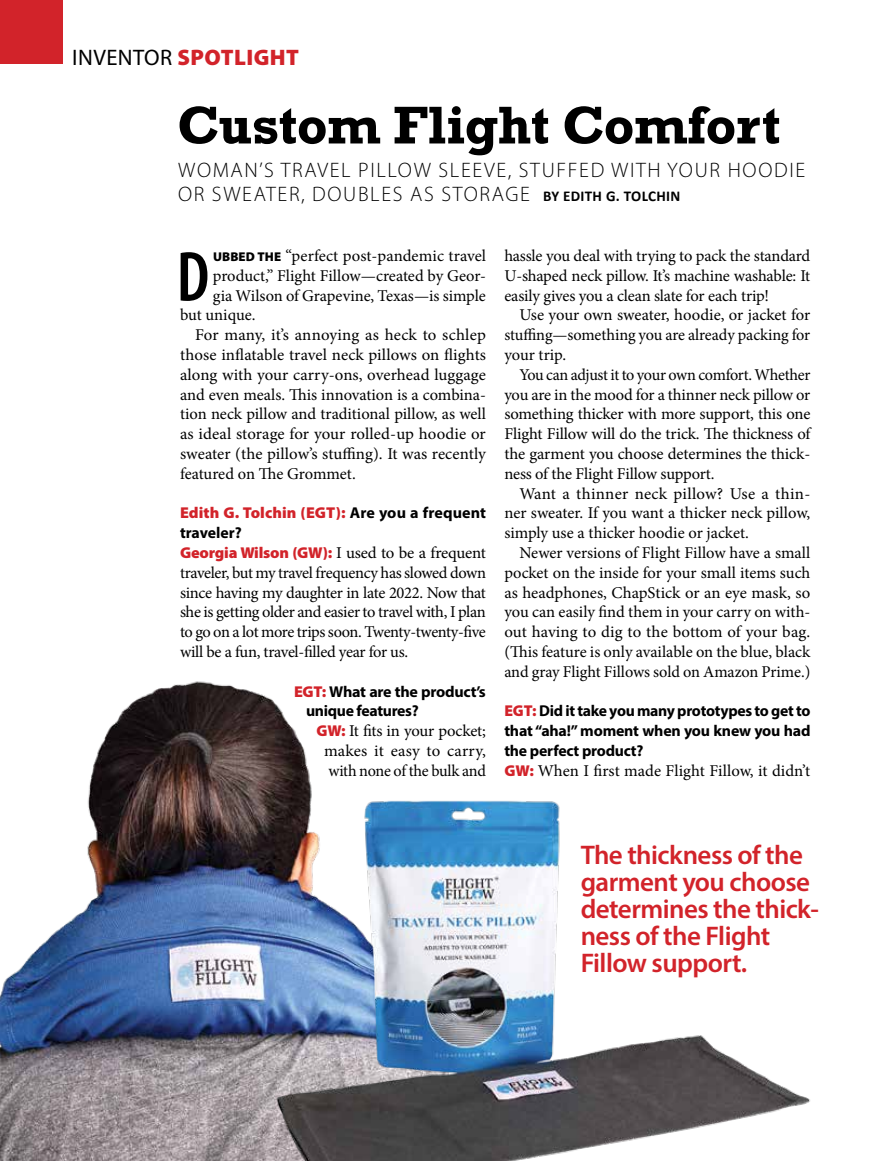
<style>
.page{position:relative;width:891px;height:1161px;background:#fff}
.page>*{position:absolute;margin:0;border:0;box-sizing:border-box;transform-origin:0 0}
.t1{font:600 condensed 71.55px "Myriad Pro";color:#000}
.t2{font:700 54px "Rockwell";letter-spacing:-.01em;color:#000}
.t3{font:600 27px/27px "Myriad Pro";letter-spacing:-.02em;color:#d2232a}
.t4{font:900 22.5px "Myriad Pro";letter-spacing:.02em;color:#d2232a}
.t5{font:300 21px/24px "Myriad Pro";letter-spacing:.08em;color:#000}
.t6{font:16.5px/19.8px "Minion Pro";letter-spacing:-.005em;color:#000;text-align:justify}
.t7{font:700 15.75px/19.8px "Myriad Pro";letter-spacing:-.015em;color:#000;text-align:justify}
.t8{font:900 15.75px/19.8px "Myriad Pro";letter-spacing:-.01em;color:#d2232a}
.s1{font-weight:400;color:#000}
.s2{font-family:"Calibri";font-weight:700;font-size:15px}
.s3{font-family:"Myriad Pro";font-weight:900;font-size:12.75px}
.s4{font-weight:700;color:#000}
.s5{font-family:"Minion Pro";font-weight:400;font-size:16.5px;color:#000}
.s6{font-weight:900;color:#d2232a}
.s7{font-family:"Myriad Pro";font-weight:900;font-size:15.75px;color:#d2232a}
</style>
<div class="page">
<img style="left:0;top:681px;width:311px;height:480px">
<div style="left:0;top:0;width:63px;height:64px;background:#d2232a"></div>
<img style="left:267px;top:783px;width:543px;height:378px">
<h3 class="t4" style="left:72px;top:42px;width:228px"><span class="s1">INVENTOR</span> SPOTLIGHT</h3>
<h2 class="t2" style="left:177px;top:93px;width:605px">Custom Flight Comfort</h2>
<p class="t5" style="left:178px;top:158px;width:629px">WOMAN’S TRAVEL PILLOW SLEEVE, STUFFED WITH YOUR HOODIE<br>OR SWEATER, DOUBLES AS STORAGE <span class="s2">BY EDITH G. TOLCHIN</span></p>
<h1 class="t1" style="left:176px;top:233px;width:34px">D</h1>
<p class="t6" style="left:213px;top:246px;width:274px"><span class="s3">UBBED THE</span> “perfect post-pandemic travel</p>
<p class="t6" style="left:213px;top:266px;width:275px">product,” Flight Fillow—created by Geor-</p>
<p class="t6" style="left:213px;top:286px;width:275px">gia Wilson of Grapevine, Texas—is simple</p>
<p class="t6" style="left:180px;top:305px;width:77px">but unique.</p>
<p class="t6" style="left:195px;top:325px;width:292px">For many, it’s annoying as heck to schlep</p>
<p class="t6" style="left:180px;top:345px;width:308px">those inflatable travel neck pillows on flights</p>
<p class="t6" style="left:180px;top:365px;width:307px">along with your carry-ons, overhead luggage</p>
<p class="t6" style="left:180px;top:385px;width:308px">and even meals. This innovation is a combina-</p>
<p class="t6" style="left:180px;top:404px;width:308px">tion neck pillow and traditional pillow, as well</p>
<p class="t6" style="left:180px;top:424px;width:307px">as ideal storage for your rolled-up hoodie or</p>
<p class="t6" style="left:180px;top:444px;width:307px">sweater (the pillow’s stuffing). It was recently</p>
<p class="t6" style="left:180px;top:464px;width:177px">featured on The Grommet.</p>
<p class="t8" style="left:180px;top:503px;width:308px">Edith G. Tolchin (EGT): <span class="s4">Are you a frequent traveler?<br></span>Georgia Wilson (GW): <span class="s5">I used to be a frequent</span></p>
<p class="t6" style="left:180px;top:563px;width:308px">traveler, but my travel frequency has slowed down since having my daughter in late 2022. Now that she is getting older and easier to travel with, I plan to go on a lot more trips soon. Twenty-twenty-five will be a fun, travel-filled year for us.</p>
<p class="t7" style="left:306px;top:681px;width:181px;text-indent:-12px"><span class="s6">EGT:</span> What are the product’s unique features?</p>
<p class="t6" style="left:324px;top:721px;width:164px;text-indent:-8px"><span class="s7">GW:</span> It fits in your pocket; makes it easy to carry, with none of the bulk and</p>
<p class="t6" style="left:504px;top:246px;width:308px">hassle you deal with trying to pack the standard U-shaped neck pillow. It’s machine washable: It easily gives you a clean slate for each trip!</p>
<p class="t6" style="left:504px;top:305px;width:308px;text-indent:15px">Use your own sweater, hoodie, or jacket for stuffing—something you are already packing for your trip.</p>
<p class="t6" style="left:504px;top:365px;width:308px;text-indent:15px">You can adjust it to your own comfort. Whether you are in the mood for a thinner neck pillow or something thicker with more support, this one Flight Fillow will do the trick. The thickness of the garment you choose determines the thick&shy;ness of the Flight Fillow support.</p>
<p class="t6" style="left:504px;top:484px;width:308px;text-indent:15px">Want a thinner neck pillow? Use a thin&shy;ner sweater. If you want a thicker neck pillow, simply use a thicker hoodie or jacket.</p>
<p class="t6" style="left:504px;top:543px;width:308px;text-indent:15px">Newer versions of Flight Fillow have a small pocket on the inside for your small items such as headphones, ChapStick or an eye mask, so you can easily find them in your carry on with&shy;out having to dig to the bottom of your bag. (This feature is only available on the blue, black and gray Flight Fillows sold on Amazon Prime.)</p>
<p class="t7" style="left:504px;top:701px;width:308px"><span class="s6">EGT:</span> Did it take you many prototypes to get to that “aha!” moment when you knew you had the perfect product?</p>
<p class="t6" style="left:504px;top:761px;width:307px"><span class="s7">GW:</span> When I first made Flight Fillow, it didn’t</p>
<h3 class="t3" style="left:581px;top:841px;width:240px">The thickness of the garment you choose determines the thick&shy;ness of the Flight<br>Fillow support.</h3>
</div>
